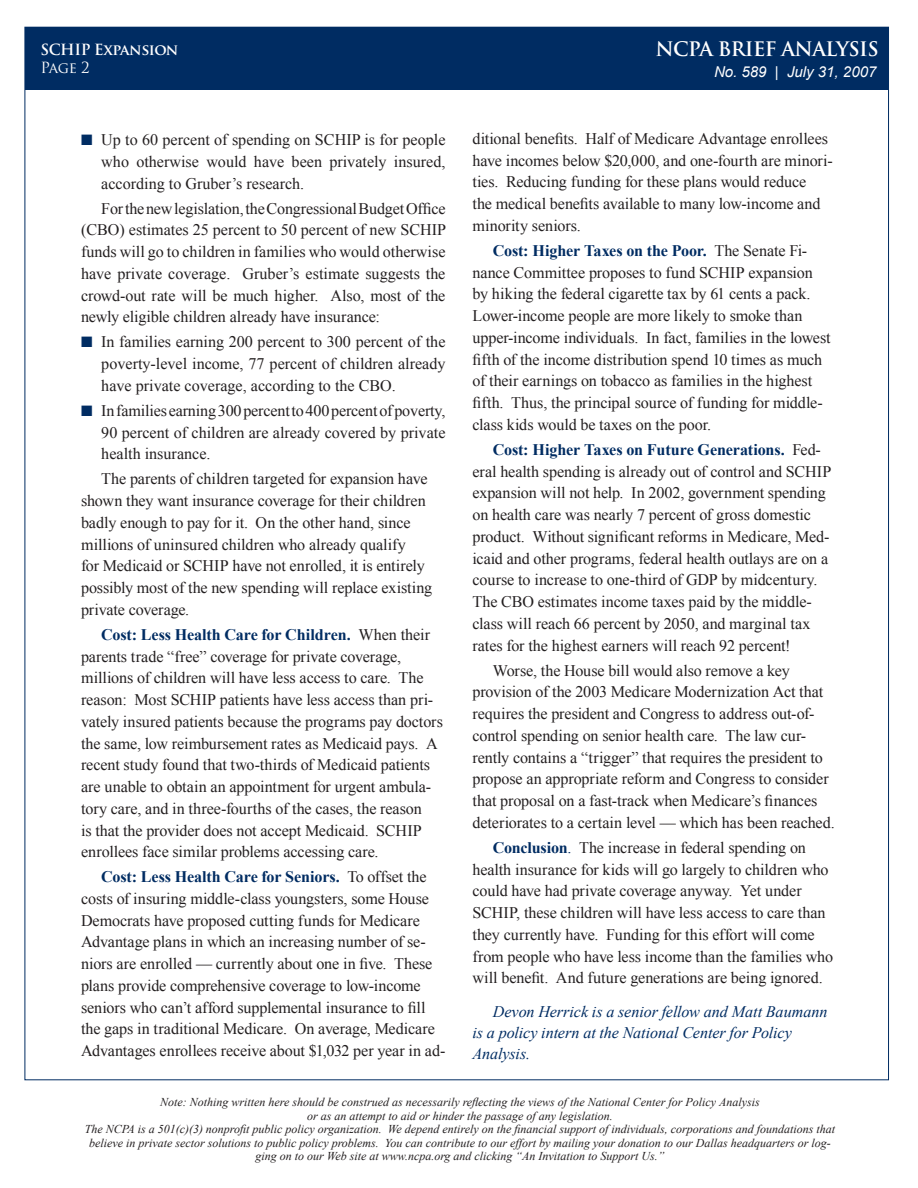
<style>
.page{position:relative;width:918px;height:1188px;background:#fff}
.page>*{position:absolute;margin:0;border:0;box-sizing:border-box;transform-origin:0 0}
.NCPA_BRIEF_ANALYSIS{font:700 19.5px "Trajan Pro";letter-spacing:-.03em;color:#fff}
.NCPA_TEXT{font:16.2px/21.8px "Times New Roman";letter-spacing:-.005em;color:#231f20}
.Bullet{font:16.2px/21.8px "Times New Roman";color:#231f20;text-align:justify}
.NCPA_TEXT-2{font:italic 16.2px/20.9px "Times New Roman";letter-spacing:-.005em;color:#002c62}
.Date{font:italic 15px "Arial";color:#fff}
.NCPA_Heading{font:700 15px "Trajan Pro";letter-spacing:-.03em;color:#fff}
.NCPA_Heading-2{font:15px "Trajan Pro";color:#fff}
.Small_Print{font:italic 12px/13.5px "Times New Roman";color:#231f20;text-align:center}
.s1{color:#002c62}
.s2{font-weight:700;color:#002c62}
</style>
<div class="page">
<div style="left:25px;top:27px;width:864px;height:63px;background:#002c62"></div>
<p class="NCPA_Heading" style="left:40px;top:40px;width:139px">SCHIP Expansion</p>
<p class="NCPA_Heading-2" style="left:40px;top:58px;width:51px">Page 2</p>
<p class="Bullet" style="left:101px;top:129px;width:346px;text-indent:-20px"><span class="s1">■</span> Up to 60 percent of spending on SCHIP is for people who otherwise would have been privately insured, according to Gruber’s research.</p>
<p class="Bullet" style="left:81px;top:197px;width:367px;text-indent:20px">For the new legislation, the Congressional Budget Office (CBO) estimates 25 percent to 50 percent of new SCHIP funds will go to children in families who would otherwise have private coverage. Gruber’s estimate suggests the crowd-out rate will be much higher. Also, most of the newly eligible children already have insurance:</p>
<p class="Bullet" style="left:101px;top:331px;width:346px;text-indent:-20px"><span class="s1">■</span> In families earning 200 percent to 300 percent of the poverty-level income, 77 percent of children already have private coverage, according to the CBO.</p>
<p class="Bullet" style="left:101px;top:399px;width:346px;text-indent:-20px"><span class="s1">■</span> In families earning 300 percent to 400 percent of poverty, 90 percent of children are already covered by private health insurance.</p>
<p class="NCPA_TEXT" style="left:81px;top:468px;width:353px;text-indent:20px">The parents of children targeted for expansion have shown they want insurance coverage for their children badly enough to pay for it. On the other hand, since millions of uninsured children who already qualify<br>for Medicaid or SCHIP have not enrolled, it is entirely possibly most of the new spending will replace existing private coverage.</p>
<p class="NCPA_TEXT" style="left:81px;top:623px;width:364px;text-indent:20px"><span class="s2">Cost: Less Health Care for Children.</span> When their parents trade “free” coverage for private coverage, millions of children will have less access to care. The reason: Most SCHIP patients have less access than pri&shy;vately insured patients because the programs pay doctors the same, low reimbursement rates as Medicaid pays. A recent study found that two-thirds of Medicaid patients are unable to obtain an appointment for urgent ambula&shy;tory care, and in three-fourths of the cases, the reason<br>is that the provider does not accept Medicaid. SCHIP enrollees face similar problems accessing care.</p>
<p class="NCPA_TEXT" style="left:81px;top:866px;width:366px;text-indent:20px"><span class="s2">Cost: Less Health Care for Seniors.</span> To offset the costs of insuring middle-class youngsters, some House Democrats have proposed cutting funds for Medicare Advantage plans in which an increasing number of se&shy;niors are enrolled — currently about one in five. These plans provide comprehensive coverage to low-income seniors who can’t afford supplemental insurance to fill the gaps in traditional Medicare. On average, Medicare Advantages enrollees receive about $1,032 per year in ad-</p>
<p class="NCPA_BRIEF_ANALYSIS" style="left:656px;top:37px;width:225px">NCPA BRIEF ANALYSIS</p>
<p class="Date" style="left:714px;top:62px;width:164px">No. 589 | July 31, 2007</p>
<p class="NCPA_TEXT" style="left:472px;top:127px;width:362px">ditional benefits. Half of Medicare Advantage enrollees have incomes below $20,000, and one-fourth are minori&shy;ties. Reducing funding for these plans would reduce<br>the medical benefits available to many low-income and minority seniors.</p>
<p class="NCPA_TEXT" style="left:472px;top:239px;width:360px;text-indent:20px"><span class="s2">Cost: Higher Taxes on the Poor.</span> The Senate Fi&shy;nance Committee proposes to fund SCHIP expansion by hiking the federal cigarette tax by 61 cents a pack.<br>Lower-income people are more likely to smoke than upper-income individuals. In fact, families in the lowest fifth of the income distribution spend 10 times as much of their earnings on tobacco as families in the highest fifth. Thus, the principal source of funding for middle&shy;class kids would be taxes on the poor.</p>
<p class="NCPA_TEXT" style="left:472px;top:438px;width:360px;text-indent:20px"><span class="s2">Cost: Higher Taxes on Future Generations.</span> Fed&shy;eral health spending is already out of control and SCHIP expansion will not help. In 2002, government spending on health care was nearly 7 percent of gross domestic product. Without significant reforms in Medicare, Med&shy;icaid and other programs, federal health outlays are on a course to increase to one-third of GDP by midcentury.<br>The CBO estimates income taxes paid by the middle&shy;class will reach 66 percent by 2050, and marginal tax rates for the highest earners will reach 92 percent!</p>
<p class="NCPA_TEXT" style="left:472px;top:659px;width:364px;text-indent:20px">Worse, the House bill would also remove a key provision of the 2003 Medicare Modernization Act that requires the president and Congress to address out-of&shy;control spending on senior health care. The law cur&shy;rently contains a “trigger” that requires the president to propose an appropriate reform and Congress to consider that proposal on a fast-track when Medicare’s finances deteriorates to a certain level — which has been reached.</p>
<p class="NCPA_TEXT" style="left:472px;top:836px;width:362px;text-indent:20px"><span class="s2">Conclusion</span><span class="s1">.</span> The increase in federal spending on health insurance for kids will go largely to children who could have had private coverage anyway. Yet under SCHIP, these children will have less access to care than they currently have. Funding for this effort will come from people who have less income than the families who will benefit. And future generations are being ignored.</p>
<p class="NCPA_TEXT-2" style="left:472px;top:1001px;width:357px;text-indent:20px">Devon Herrick is a senior fellow and Matt Baumann is a policy intern at the National Center for Policy<br>Analysis.</p>
<p class="Small_Print" style="left:160px;top:1095px;width:601px">Note: Nothing written here should be construed as necessarily reflecting the views of the National Center for Policy Analysis</p>
<p class="Small_Print" style="left:307px;top:1109px;width:307px">or as an attempt to aid or hinder the passage of any legislation.</p>
<p class="Small_Print" style="left:85px;top:1122px;width:752px">The NCPA is a 501(c)(3) nonprofit public policy organization. We depend entirely on the financial support of individuals, corporations and foundations that believe in private sector solutions to public policy problems. You can contribute to our effort by mailing your donation to our Dallas headquarters or log&shy;ging on to our Web site at www.ncpa.org and clicking “An Invitation to Support Us.”</p>
</div>
